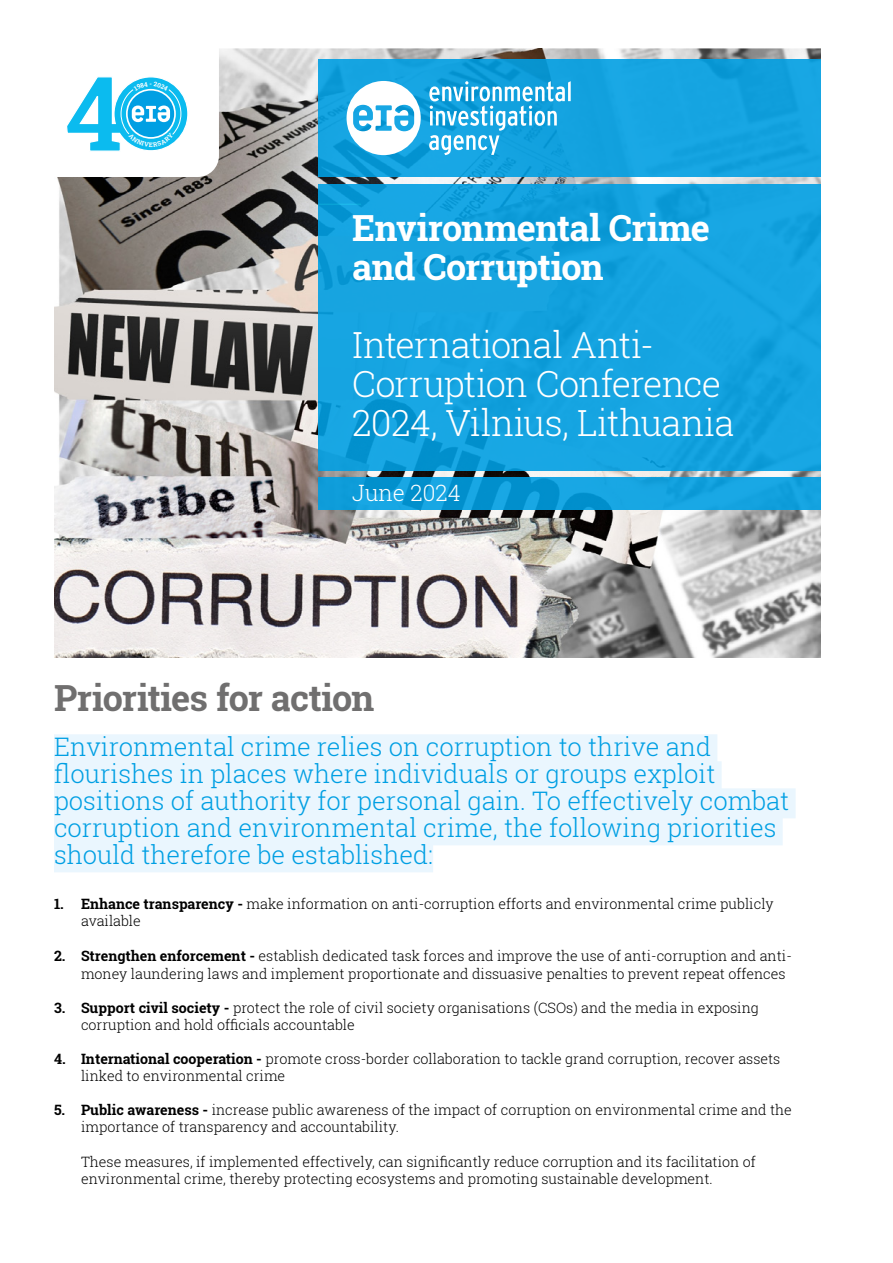
<style>
.page{position:relative;width:893px;height:1263px;background:#fff}
.page>*{position:absolute;margin:0;border:0;box-sizing:border-box;transform-origin:0 0}
.t1{font:300 36px/39px "Roboto Slab";letter-spacing:-.025em;color:#fff}
.t2{font:700 36px/39px "Roboto Slab";letter-spacing:-.02em;color:#fff}
.t3{font:700 36px "Roboto Slab";letter-spacing:-.025em;color:#706f6f}
.t4{font:300 25.5px/27px "Roboto Slab";color:#009fe3}
.t5{font:300 22.5px "Roboto Slab";color:#fff}
.t6{font:300 14.25px/17.1px "Roboto Slab";color:#000}
.s1{font-weight:700}
</style>
<div class="page">
<div style="left:54px;top:734px;width:663px;height:30px;background:#eaf6fe"></div>
<div style="left:54px;top:761px;width:668px;height:30px;background:#eaf6fe"></div>
<div style="left:54px;top:788px;width:742px;height:30px;background:#eaf6fe"></div>
<div style="left:54px;top:815px;width:729px;height:30px;background:#eaf6fe"></div>
<div style="left:54px;top:842px;width:379px;height:30px;background:#eaf6fe"></div>
<img style="left:54px;top:49px;width:767px;height:608px">
<svg style="left:318px;top:184px;width:503px;height:287px;background:#13a2df"></svg>
<hr style="left:318px;top:204px;width:43px;height:1px;background:#0bbbef">
<svg style="left:318px;top:477px;width:503px;height:33px;background:#0f9eda"></svg>
<svg style="left:318px;top:60px;width:503px;height:117px;background:#13a1df"></svg>
<svg style="left:347px;top:81px;width:74px;height:74px"></svg>
<svg style="left:429px;top:81px;width:142px;height:74px"></svg>
<svg style="left:54px;top:49px;width:165px;height:128px"></svg>
<h1 class="t2" style="left:352px;top:208px;width:359px">Environmental Crime and Corruption</h1>
<h1 class="t1" style="left:352px;top:324px;width:384px">International Anti-<br>Corruption Conference<br>2024, Vilnius, Lithuania</h1>
<h3 class="t5" style="left:352px;top:477px;width:110px">June 2024</h3>
<h1 class="t3" style="left:54px;top:674px;width:322px">Priorities for action</h1>
<p class="t4" style="left:54px;top:733px;width:737px">Environmental crime relies on corruption to thrive and flourishes in places where individuals or groups exploit positions of authority for personal gain. To effectively combat corruption and environmental crime, the following priorities should therefore be established:</p>
<p class="t6" style="left:81px;top:895px;width:694px;text-indent:-27px"><span class="s1">1. Enhance transparency -</span> make information on anti-corruption efforts and environmental crime publicly available</p>
<p class="t6" style="left:81px;top:947px;width:712px;text-indent:-27px"><span class="s1">2. Strengthen enforcement -</span> establish dedicated task forces and improve the use of anti-corruption and anti&shy;money laundering laws and implement proportionate and dissuasive penalties to prevent repeat offences</p>
<p class="t6" style="left:81px;top:999px;width:679px;text-indent:-27px"><span class="s1">3. Support civil society -</span> protect the role of civil society organisations (CSOs) and the media in exposing corruption and hold officials accountable</p>
<p class="t6" style="left:81px;top:1050px;width:701px;text-indent:-27px"><span class="s1">4. International cooperation -</span> promote cross-border collaboration to tackle grand corruption, recover assets linked to environmental crime</p>
<p class="t6" style="left:81px;top:1101px;width:712px;text-indent:-27px"><span class="s1">5. Public awareness -</span> increase public awareness of the impact of corruption on environmental crime and the importance of transparency and accountability.</p>
<p class="t6" style="left:81px;top:1152px;width:676px">These measures, if implemented effectively, can significantly reduce corruption and its facilitation of environmental crime, thereby protecting ecosystems and promoting sustainable development.</p>
</div>
